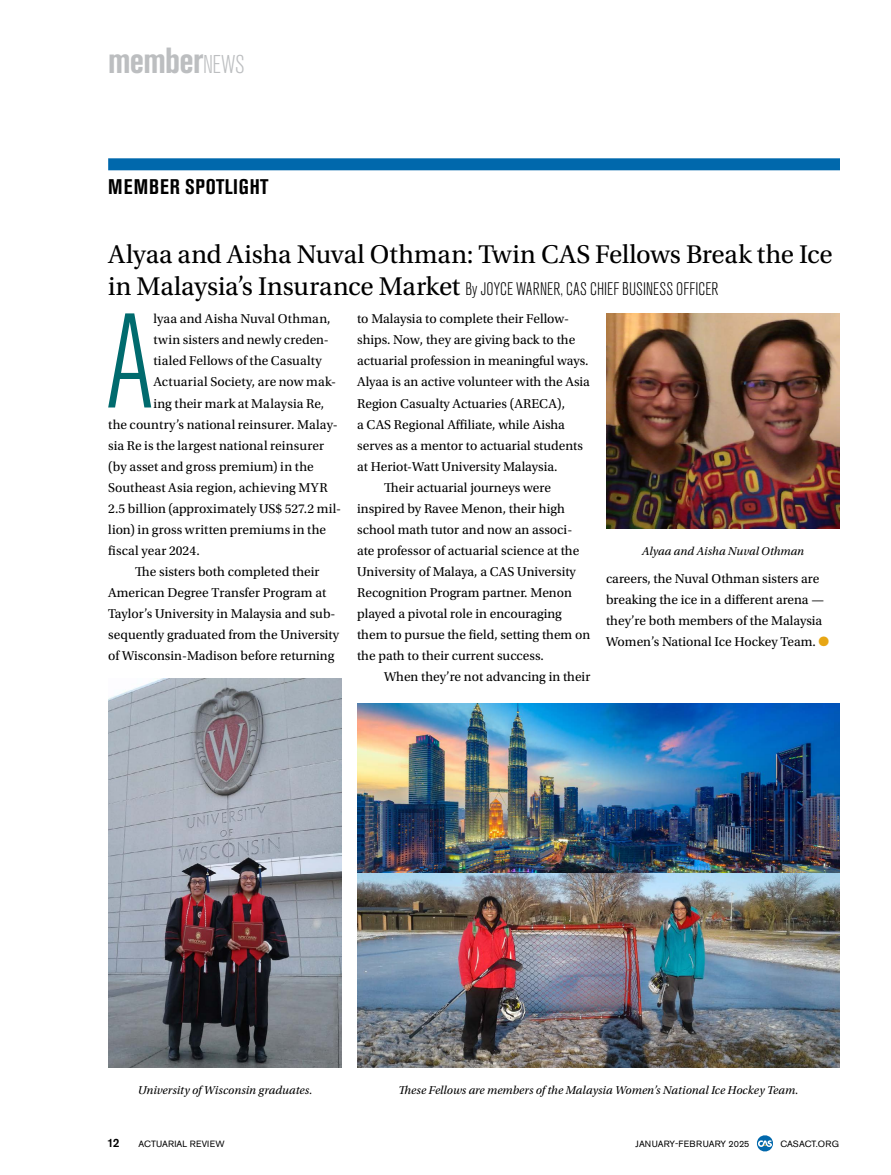
<style>
.page{position:relative;width:891px;height:1175px;background:#fff}
.page>*{position:absolute;margin:0;border:0;box-sizing:border-box;transform-origin:0 0}
.Dept-1st_Paragraph{font:300 condensed 132.45px "Akzidenz Grotesk Pro";color:#006b6e}
.Dept-PgHead{font:700 condensed 36px "Akzidenz Grotesk Pro";letter-spacing:-.02em;color:#bcbec0}
.Dept-_Headline{font:27px "Utopia Std";letter-spacing:-.005em;color:#000}
.Dept-Head_Blue{font:700 condensed 21px "Akzidenz Grotesk Pro";letter-spacing:.045em;color:#000}
.Dept-_Headline-2{font:300 condensed 18px "Akzidenz Grotesk Pro";letter-spacing:.005em;color:#000}
.Dept-Text{font:13.5px/21px "Utopia Std";color:#000}
.Dept-1st_Paragraph-2{font:13.5px "Utopia Std";letter-spacing:.005em;color:#000}
.Dept-1st_Paragraph-3{font:13.5px "Utopia Std";letter-spacing:.025em;color:#000}
.Dept-Caption{font:italic 12px "Utopia Std";color:#000}
.t1{font:500 12px "Akzidenz Grotesk Pro";color:#000}
.t2{font:9px "Akzidenz Grotesk Pro";letter-spacing:.01em;color:#000}
.t3{font:9px "Akzidenz Grotesk Pro";letter-spacing:-.01em;color:#000}
.s1{font-weight:300;font-size:25.5px}
.s2{font-family:"Utopia Std";font-weight:400;font-stretch:normal;font-size:27px}
.s3{color:#e7a614}
</style>
<div class="page">
<div style="left:108px;top:158px;width:732px;height:12px;background:#0068ac"></div>
<img style="left:606px;top:314px;width:234px;height:214px">
<img style="left:108px;top:678px;width:233px;height:389px">
<img style="left:357px;top:703px;width:483px;height:364px">
<svg style="left:757px;top:1135px;width:16px;height:16px"></svg>
<p class="Dept-PgHead" style="left:108px;top:37px;width:138px">member<span class="s1">NEWS</span></p>
<p class="Dept-Head_Blue" style="left:108px;top:173px;width:162px">MEMBER SPOTLIGHT</p>
<p class="Dept-_Headline" style="left:108px;top:240px;width:726px">Alyaa and Aisha Nuval Othman: Twin CAS Fellows Break the Ice</p>
<p class="Dept-_Headline-2" style="left:108px;top:277px;width:612px"><span class="s2">in Malaysia’s Insurance Market</span> By JOYCE WARNER, CAS CHIEF BUSINESS OFFICER</p>
<p class="Dept-1st_Paragraph" style="left:105px;top:275px;width:51px">A</p>
<p class="Dept-1st_Paragraph-2" style="left:153px;top:312px;width:179px">lyaa and Aisha Nuval Othman,</p>
<p class="Dept-Text" style="left:357px;top:309px;width:234px">to Malaysia to complete their Fellow&shy;ships. Now, they are giving back to the actuarial profession in meaningful ways.<br>Alyaa is an active volunteer with the Asia Region Casualty Actuaries (ARECA),<br>a CAS Regional Affiliate, while Aisha serves as a mentor to actuarial students at Heriot-Watt University Malaysia.</p>
<p class="Dept-Text" style="left:357px;top:477px;width:235px;text-indent:27px">Their actuarial journeys were inspired by Ravee Menon, their high school math tutor and now an associ&shy;ate professor of actuarial science at the University of Malaya, a CAS University Recognition Program partner. Menon played a pivotal role in encouraging them to pursue the field, setting them on the path to their current success.</p>
<p class="Dept-Text" style="left:384px;top:666px;width:208px">When they’re not advancing in their</p>
<p class="Dept-1st_Paragraph-2" style="left:153px;top:333px;width:177px">twin sisters and newly creden-</p>
<p class="Dept-1st_Paragraph-2" style="left:153px;top:354px;width:170px">tialed Fellows of the Casualty</p>
<p class="Dept-1st_Paragraph-2" style="left:153px;top:375px;width:184px">Actuarial Society, are now mak-</p>
<p class="Dept-1st_Paragraph-2" style="left:153px;top:396px;width:172px">ing their mark at Malaysia Re,</p>
<p class="Dept-1st_Paragraph-2" style="left:108px;top:417px;width:231px">the country’s national reinsurer. Malay-</p>
<p class="Dept-1st_Paragraph-2" style="left:108px;top:438px;width:217px">sia Re is the largest national reinsurer</p>
<p class="Dept-1st_Paragraph-2" style="left:108px;top:459px;width:207px">(by asset and gross premium) in the</p>
<p class="Dept-1st_Paragraph-3" style="left:108px;top:480px;width:221px">Southeast Asia region, achieving MYR</p>
<p class="Dept-1st_Paragraph-2" style="left:108px;top:501px;width:235px">2.5 billion (approximately US$ 527.2 mil-</p>
<p class="Dept-1st_Paragraph-2" style="left:108px;top:522px;width:219px">lion) in gross written premiums in the</p>
<p class="Dept-1st_Paragraph-2" style="left:108px;top:543px;width:93px">fiscal year 2024.</p>
<p class="Dept-Text" style="left:108px;top:561px;width:233px;text-indent:27px">The sisters both completed their American Degree Transfer Program at Taylor’s University in Malaysia and sub&shy;sequently graduated from the University of Wisconsin-Madison before returning</p>
<p class="Dept-Caption" style="left:642px;top:544px;width:164px">Alyaa and Aisha Nuval Othman</p>
<p class="Dept-Text" style="left:606px;top:568px;width:225px">careers, the Nuval Othman sisters are breaking the ice in a different arena — they’re both members of the Malaysia Women’s National Ice Hockey Team. <span class="s3">●</span></p>
<p class="Dept-Caption" style="left:138px;top:1083px;width:176px">University of Wisconsin graduates.</p>
<p class="Dept-Caption" style="left:398px;top:1083px;width:402px">These Fellows are members of the Malaysia Women’s National Ice Hockey Team.</p>
<p class="t1" style="left:107px;top:1135px;width:14px">12</p>
<p class="t2" style="left:139px;top:1138px;width:87px">ACTUARIAL REVIEW</p>
<p class="t2" style="left:636px;top:1138px;width:116px">JANUARY-FEBRUARY 2025</p>
<p class="t3" style="left:780px;top:1138px;width:60px">CASACT.ORG</p>
</div>
